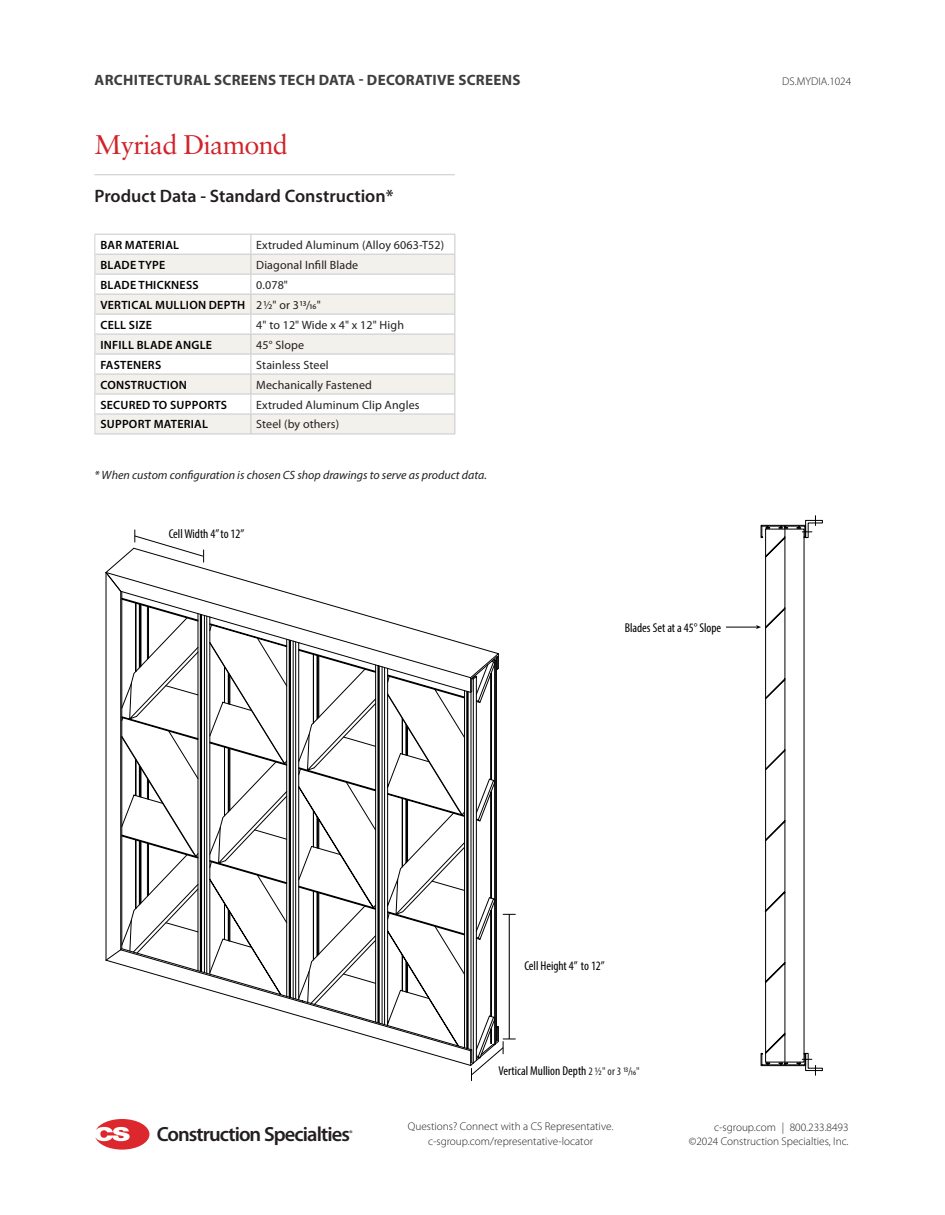
<style>
.page{position:relative;width:945px;height:1215px;background:#fff}
.page>*{position:absolute;margin:0;border:0;box-sizing:border-box;transform-origin:0 0}
.Red_Title{font:27px "Sabon LT Pro";letter-spacing:-.03em;color:#d1232a}
.t1{font:600 20.55px "Myriad Pro";letter-spacing:-.045em;color:#231f20}
.Bullet_List_Subhead_w_Rule{font:600 18px "Myriad Pro";color:#231f20}
.t2{font:700 15px "Myriad Pro";letter-spacing:.02em;color:#3e3e3f}
.t3{font:condensed 12.9px "Myriad Pro";color:#000}
.Table_Contents{font:12px "Myriad Pro";letter-spacing:.01em;color:#231f20}
.Light_Body_Copy__11pt{font:600 12px "Myriad Pro";letter-spacing:.02em;color:#000}
.t4{font:italic 12px "Myriad Pro";color:#231f20}
.t5{font:300 11.25px/14.2px "Myriad Pro";color:#231f20;text-align:center}
.t6{font:600 8.25px "Myriad Pro";color:#231f20}
.s1{font-size:11.4px;color:#231f20}
</style>
<div class="page">
<svg style="left:95px;top:1119px;width:54px;height:31px"></svg>
<hr style="left:94px;top:175px;width:361px;height:1px;background:#c7c8ca">
<svg style="left:95px;top:235px;width:359px;height:19px"></svg>
<svg style="left:95px;top:255px;width:359px;height:179px;fill:#f3f1ec"></svg>
<hr style="left:251px;top:234px;width:204px;height:1px;background:#c7c8ca">
<hr style="left:251px;top:254px;width:204px;height:1px;background:#c7c8ca">
<hr style="left:251px;top:274px;width:204px;height:1px;background:#c7c8ca">
<hr style="left:251px;top:294px;width:204px;height:1px;background:#c7c8ca">
<hr style="left:251px;top:314px;width:204px;height:1px;background:#c7c8ca">
<hr style="left:251px;top:334px;width:204px;height:1px;background:#c7c8ca">
<hr style="left:251px;top:354px;width:204px;height:1px;background:#c7c8ca">
<hr style="left:251px;top:374px;width:204px;height:1px;background:#c7c8ca">
<hr style="left:251px;top:394px;width:204px;height:1px;background:#c7c8ca">
<hr style="left:251px;top:414px;width:204px;height:1px;background:#c7c8ca">
<svg style="left:454px;top:235px;width:1px;height:199px"></svg>
<hr style="left:251px;top:434px;width:204px;height:1px;background:#c7c8ca">
<hr style="left:94px;top:234px;width:157px;height:1px;background:#c7c8ca">
<hr style="left:95px;top:254px;width:156px;height:1px;background:#c7c8ca">
<hr style="left:95px;top:274px;width:156px;height:1px;background:#c7c8ca">
<hr style="left:95px;top:294px;width:156px;height:1px;background:#c7c8ca">
<hr style="left:95px;top:314px;width:156px;height:1px;background:#c7c8ca">
<hr style="left:95px;top:334px;width:156px;height:1px;background:#c7c8ca">
<hr style="left:95px;top:354px;width:156px;height:1px;background:#c7c8ca">
<hr style="left:95px;top:374px;width:156px;height:1px;background:#c7c8ca">
<hr style="left:95px;top:394px;width:156px;height:1px;background:#c7c8ca">
<hr style="left:95px;top:414px;width:156px;height:1px;background:#c7c8ca">
<svg style="left:250px;top:235px;width:1px;height:199px"></svg>
<hr style="left:94px;top:434px;width:157px;height:1px;background:#c7c8ca">
<svg style="left:94px;top:235px;width:1px;height:199px"></svg>
<svg style="left:105px;top:572px;width:410px;height:509px"></svg>
<svg style="left:134px;top:530px;width:70px;height:32px"></svg>
<hr style="left:726px;top:627px;width:32px;height:1px;background:#000">
<svg style="left:756px;top:516px;width:67px;height:559px"></svg>
<p class="t2" style="left:95px;top:72px;width:427px">ARCHITECTURAL SCREENS TECH DATA - DECORATIVE SCREENS</p>
<p class="t5" style="left:782px;top:74px;width:70px">DS.MYDIA.1024</p>
<p class="Red_Title" style="left:94px;top:128px;width:195px">Myriad Diamond</p>
<p class="Bullet_List_Subhead_w_Rule" style="left:94px;top:184px;width:301px">Product Data - Standard Construction*</p>
<p class="Light_Body_Copy__11pt" style="left:100px;top:237px;width:80px">BAR MATERIAL</p>
<p class="Table_Contents" style="left:256px;top:238px;width:189px">Extruded Aluminum (Alloy 6063-T52)</p>
<p class="Light_Body_Copy__11pt" style="left:100px;top:257px;width:66px">BLADE TYPE</p>
<p class="Table_Contents" style="left:256px;top:258px;width:104px">Diagonal Infill Blade</p>
<p class="Light_Body_Copy__11pt" style="left:100px;top:277px;width:100px">BLADE THICKNESS</p>
<p class="Table_Contents" style="left:256px;top:278px;width:33px">0.078"</p>
<p class="Light_Body_Copy__11pt" style="left:100px;top:297px;width:146px">VERTICAL MULLION DEPTH</p>
<p class="Table_Contents" style="left:256px;top:298px;width:66px">21/2" or 313/16"</p>
<p class="Light_Body_Copy__11pt" style="left:100px;top:317px;width:53px">CELL SIZE</p>
<p class="Table_Contents" style="left:256px;top:318px;width:149px">4" to 12" Wide x 4" x 12" High</p>
<p class="Light_Body_Copy__11pt" style="left:100px;top:337px;width:113px">INFILL BLADE ANGLE</p>
<p class="Table_Contents" style="left:256px;top:338px;width:49px">45° Slope</p>
<p class="Light_Body_Copy__11pt" style="left:100px;top:357px;width:62px">FASTENERS</p>
<p class="Table_Contents" style="left:256px;top:358px;width:74px">Stainless Steel</p>
<p class="Light_Body_Copy__11pt" style="left:100px;top:377px;width:88px">CONSTRUCTION</p>
<p class="Table_Contents" style="left:256px;top:378px;width:117px">Mechanically Fastened</p>
<p class="Light_Body_Copy__11pt" style="left:100px;top:397px;width:128px">SECURED TO SUPPORTS</p>
<p class="Table_Contents" style="left:256px;top:398px;width:165px">Extruded Aluminum Clip Angles</p>
<p class="Light_Body_Copy__11pt" style="left:100px;top:417px;width:109px">SUPPORT MATERIAL</p>
<p class="Table_Contents" style="left:256px;top:418px;width:84px">Steel (by others)</p>
<p class="t4" style="left:94px;top:467px;width:394px">* When custom configuration is chosen CS shop drawings to serve as product data.</p>
<p class="t3" style="left:169px;top:526px;width:77px">Cell Width 4” to 12”</p>
<p class="t3" style="left:625px;top:620px;width:98px">Blades Set at a 45° Slope</p>
<p class="t3" style="left:524px;top:958px;width:82px">Cell Height 4” to 12”</p>
<p class="t3" style="left:498px;top:1063px;width:143px">Vertical Mullion Depth <span class="s1">2 ½" or 3 13/16"</span></p>
<p class="t5" style="left:408px;top:1119px;width:207px">Questions? Connect with a CS Representative. c-sgroup.com/representative-locator</p>
<p class="t5" style="left:714px;top:1120px;width:136px">c-sgroup.com | 800.233.8493</p>
<h2 class="t1" style="left:157px;top:1121px;width:195px">Construction Specialties</h2>
<p class="t5" style="left:689px;top:1134px;width:161px">©2024 Construction Specialties, Inc.</p>
<p class="t6" style="left:349px;top:1128px;width:5px">®</p>
</div>
